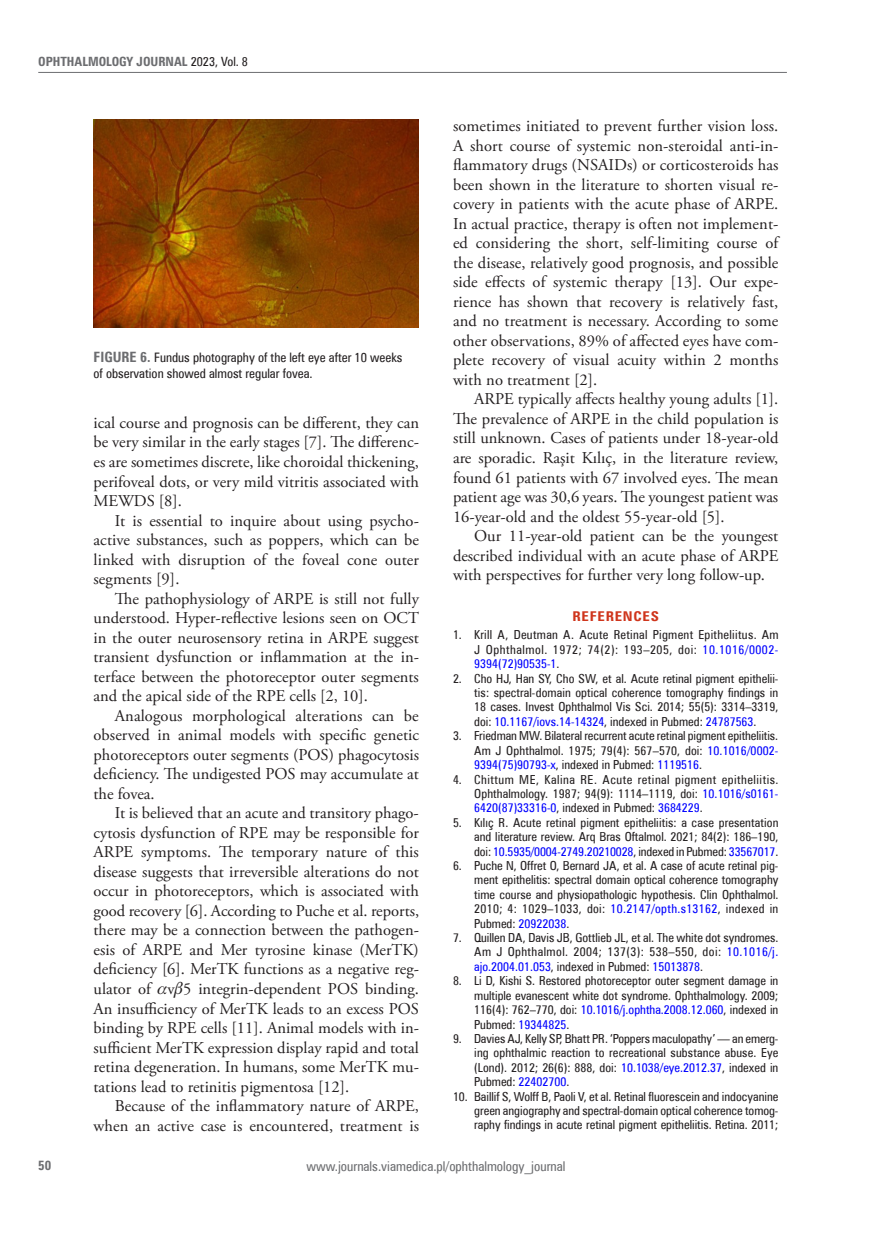
<style>
.page{position:relative;width:872px;height:1234px;background:#fff}
.page>*{position:absolute;margin:0;border:0;box-sizing:border-box;transform-origin:0 0}
.t1{font:16.5px/19.5px "Adobe Garamond Pro";color:#231f20;text-align:justify}
.t2{font:13.5px "Zurich Cn EU";color:#6c6d70}
.t3{font:700 13.5px "Zurich Cn EU";letter-spacing:.05em;color:#cf351c;scale:1.1 1}
.t4{font:700 13.2px "Zurich Cn EU";color:#6c6d70}
.t5{font:13.05px/15.6px "Zurich Cn EU";color:#231f20}
.t6{font:700 12.75px "Zurich Cn EU";color:#6c6d70}
.t7{font:12.45px/14.4px "Zurich Cn EU";color:#231f20;text-align:justify}
.s1{font-weight:400;color:#231f20}
.s2{font-weight:700;font-size:14.25px;color:#6c6d70}
.s3{color:#00f}
</style>
<div class="page">
<hr style="left:38px;top:72px;width:749px;height:1px;background:#6c6d70">
<img style="left:94px;top:119px;width:325px;height:209px">
<p class="t6" style="left:38px;top:53px;width:211px">OPHTHALMOLOGY JOURNAL <span class="s1">2023, Vol. 8</span></p>
<p class="t5" style="left:94px;top:349px;width:310px"><span class="s2">FIGURE 6.</span> Fundus photography of the left eye after 10 weeks of observation showed almost regular fovea.</p>
<p class="t1" style="left:94px;top:413px;width:327px">ical course and prognosis can be different, they can be very similar in the early stages [7]. The differenc&shy;es are sometimes discrete, like choroidal thickening, perifoveal dots, or very mild vitritis associated with MEWDS [8].</p>
<p class="t1" style="left:94px;top:511px;width:327px;text-indent:21px">It is essential to inquire about using psycho&shy;active substances, such as poppers, which can be linked with disruption of the foveal cone outer segments [9].</p>
<p class="t1" style="left:94px;top:589px;width:327px;text-indent:21px">The pathophysiology of ARPE is still not fully understood. Hyper-reflective lesions seen on OCT in the outer neurosensory retina in ARPE suggest transient dysfunction or inflammation at the in&shy;terface between the photoreceptor outer segments and the apical side of the RPE cells [2, 10].</p>
<p class="t1" style="left:94px;top:706px;width:327px;text-indent:21px">Analogous morphological alterations can be observed in animal models with specific genetic photoreceptors outer segments (POS) phagocytosis deficiency. The undigested POS may accumulate at the fovea.</p>
<p class="t1" style="left:94px;top:803px;width:327px;text-indent:21px">It is believed that an acute and transitory phago&shy;cytosis dysfunction of RPE may be responsible for ARPE symptoms. The temporary nature of this disease suggests that irreversible alterations do not occur in photoreceptors, which is associated with good recovery [6]. According to Puche et al. reports, there may be a connection between the pathogen&shy;esis of ARPE and Mer tyrosine kinase (MerTK) deficiency [6]. MerTK functions as a negative reg&shy;ulator of v 5 integrin-dependent POS binding.<br>An insufficiency of MerTK leads to an excess POS binding by RPE cells [11]. Animal models with in&shy;sufficient MerTK expression display rapid and total retina degeneration. In humans, some MerTK mu&shy;tations lead to retinitis pigmentosa [12].</p>
<p class="t1" style="left:94px;top:1096px;width:327px;text-align:right">Because of the inflammatory nature of ARPE, when an active case is encountered, treatment is</p>
<p class="t1" style="left:453px;top:117px;width:327px">sometimes initiated to prevent further vision loss.<br>A short course of systemic non-steroidal anti-in&shy;flammatory drugs (NSAIDs) or corticosteroids has been shown in the literature to shorten visual re&shy;covery in patients with the acute phase of ARPE.<br>In actual practice, therapy is often not implement&shy;ed considering the short, self-limiting course of the disease, relatively good prognosis, and possible side effects of systemic therapy [13]. Our expe&shy;rience has shown that recovery is relatively fast, and no treatment is necessary. According to some other observations, 89% of affected eyes have com&shy;plete recovery of visual acuity within 2 months with no treatment [2].</p>
<p class="t1" style="left:453px;top:390px;width:327px;text-indent:21px">ARPE typically affects healthy young adults [1].<br>The prevalence of ARPE in the child population is still unknown. Cases of patients under 18-year-old are sporadic. Raşit Kılıç, in the literature review, found 61 patients with 67 involved eyes. The mean patient age was 30,6 years. The youngest patient was 16-year-old and the oldest 55-year-old [5].</p>
<p class="t1" style="left:453px;top:526px;width:327px;text-indent:21px">Our 11-year-old patient can be the youngest described individual with an acute phase of ARPE with perspectives for further very long follow-up.</p>
<p class="t3" style="left:572px;top:607px;width:80px">REFERENCES</p>
<p class="t7" style="left:474px;top:627px;width:306px;text-indent:-21px">1. Krill A, Deutman A. Acute Retinal Pigment Epitheliitus. Am J Ophthalmol. 1972; 74(2): 193–205, doi: <span class="s3">10.1016/0002- 9394(72)90535-1</span>.</p>
<p class="t7" style="left:474px;top:670px;width:306px;text-indent:-21px">2. Cho HJ, Han SY, Cho SW, et al. Acute retinal pigment epithelii&shy;tis: spectral-domain optical coherence tomography findings in 18 cases. Invest Ophthalmol Vis Sci. 2014; 55(5): 3314–3319, doi: <span class="s3">10.1167/iovs.14-14324</span>, indexed in Pubmed: <span class="s3">24787563</span>.</p>
<p class="t7" style="left:474px;top:728px;width:306px;text-indent:-21px">3. Friedman MW. Bilateral recurrent acute retinal pigment epitheliitis.<br>Am J Ophthalmol. 1975; 79(4): 567–570, doi: <span class="s3">10.1016/0002- 9394(75)90793-x</span>, indexed in Pubmed: <span class="s3">1119516</span>.</p>
<p class="t7" style="left:474px;top:771px;width:306px;text-indent:-21px">4. Chittum ME, Kalina RE. Acute retinal pigment epitheliitis.<br>Ophthalmology. 1987; 94(9): 1114–1119, doi: <span class="s3">10.1016/s0161- 6420(87)33316-0</span>, indexed in Pubmed: <span class="s3">3684229</span>.</p>
<p class="t7" style="left:474px;top:814px;width:306px;text-indent:-21px">5. Kılıç R. Acute retinal pigment epitheliitis: a case presentation and literature review. Arq Bras Oftalmol. 2021; 84(2): 186–190, doi: <span class="s3">10.5935/0004-2749.20210028</span>, indexed in Pubmed: <span class="s3">33567017</span>.</p>
<p class="t7" style="left:474px;top:858px;width:306px;text-indent:-21px">6. Puche N, Offret O, Bernard JA, et al. A case of acute retinal pig&shy;ment epithelitis: spectral domain optical coherence tomography time course and physiopathologic hypothesis. Clin Ophthalmol.<br>2010; 4: 1029–1033, doi: <span class="s3">10.2147/opth.s13162</span>, indexed in Pubmed: <span class="s3">20922038</span>.</p>
<p class="t7" style="left:474px;top:930px;width:306px;text-indent:-21px">7. Quillen DA, Davis JB, Gottlieb JL, et al. The white dot syndromes.<br>Am J Ophthalmol. 2004; 137(3): 538–550, doi: <span class="s3">10.1016/j. ajo.2004.01.053</span>, indexed in Pubmed: <span class="s3">15013878</span>.</p>
<p class="t7" style="left:474px;top:973px;width:306px;text-indent:-21px">8. Li D, Kishi S. Restored photoreceptor outer segment damage in multiple evanescent white dot syndrome. Ophthalmology. 2009; 116(4): 762–770, doi: <span class="s3">10.1016/j.ophtha.2008.12.060</span>, indexed in Pubmed: <span class="s3">19344825</span>.</p>
<p class="t7" style="left:474px;top:1030px;width:306px;text-indent:-21px">9. Davies AJ, Kelly SP, Bhatt PR. ‘Poppers maculopathy’ — an emerg&shy;ing ophthalmic reaction to recreational substance abuse. Eye (Lond). 2012; 26(6): 888, doi: <span class="s3">10.1038/eye.2012.37</span>, indexed in Pubmed: <span class="s3">22402700</span>.</p>
<p class="t7" style="left:474px;top:1088px;width:306px;text-indent:-21px">10. Baillif S, Wolff B, Paoli V, et al. Retinal fluorescein and indocyanine green angiography and spectral-domain optical coherence tomog&shy;raphy findings in acute retinal pigment epitheliitis. Retina. 2011;</p>
<p class="t4" style="left:38px;top:1157px;width:15px">50</p>
<p class="t2" style="left:306px;top:1157px;width:260px">www.journals.viamedica.pl/ophthalmology_journal</p>
</div>
